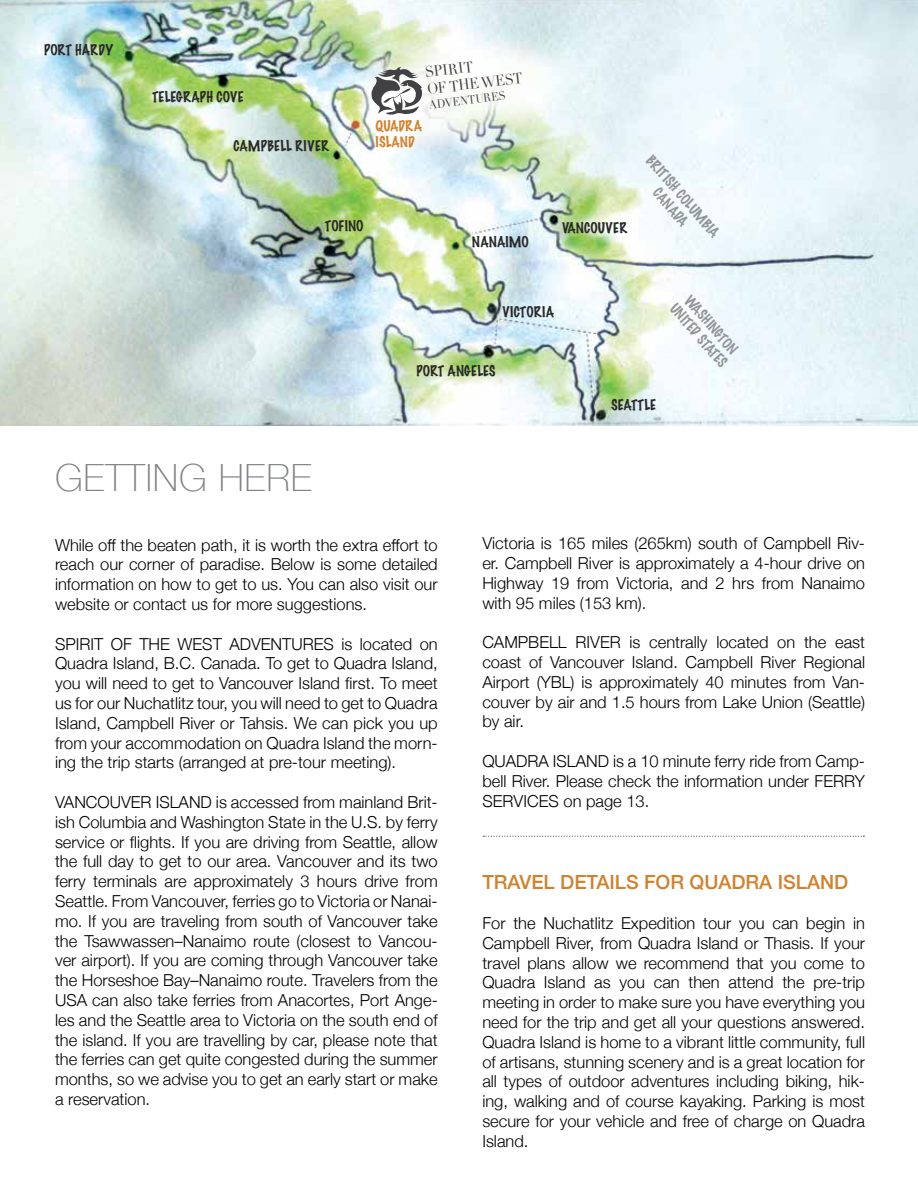
<style>
.page{position:relative;width:918px;height:1188px;background:#fff}
.page>*{position:absolute;margin:0;border:0;box-sizing:border-box;transform-origin:0 0}
.t1{font:100 37.5px "Helvetica Neue";letter-spacing:.02em;color:#808285}
.t2{font:500 19.5px "Helvetica Neue";color:#d0822c}
.t3{font:300 16.5px/19.8px "Helvetica Neue";color:#000;text-align:justify}
.t4{font:14.85px/17.1px "Didot";color:#414042;scale:.92 1}
.t5{font:100 13.5px "Marker Felt";color:#292829}
.t6{font:100 13.5px/16.2px "Marker Felt";color:#939598;text-align:center}
.t7{font:100 13.5px "Marker Felt";letter-spacing:.025em;color:#292829}
.t8{font:100 13.5px "Marker Felt";letter-spacing:.03em;color:#292829}
.t9{font:100 13.5px/16.2px "Marker Felt";color:#d0822c}
.t10{font:11.7px "Didot";color:#414042;scale:.92 1}
</style>
<div class="page">
<svg style="left:483px;top:836px;width:381px;height:1px"></svg>
<img style="left:0;top:0;width:918px;height:425px">
<svg style="left:370px;top:67px;width:53px;height:48px"></svg>
<p class="t5" style="left:44px;top:39px;width:70px">PORT HARDY</p>
<p class="t7" style="left:152px;top:86px;width:93px">TELEGRAPH COVE</p>
<p class="t8" style="left:233px;top:136px;width:97px">CAMPBELL RIVER</p>
<p class="t4" style="left:424px;top:64px;width:106px;rotate:-7deg">SPIRIT<br>OF THE WEST</p>
<p class="t10" style="left:428px;top:98px;width:85px;rotate:-7deg">ADVENTURES</p>
<p class="t9" style="left:376px;top:117px;width:48px">QUADRA<br>ISLAND</p>
<p class="t5" style="left:325px;top:215px;width:40px">TOFINO</p>
<p class="t5" style="left:472px;top:231px;width:58px">NANAIMO</p>
<p class="t5" style="left:562px;top:217px;width:67px">VANCOUVER</p>
<p class="t6" style="left:655px;top:152px;width:105px;rotate:49deg">BRITISH COLUMBIA<br>CANADA</p>
<p class="t7" style="left:502px;top:301px;width:53px">VICTORIA</p>
<p class="t5" style="left:416px;top:361px;width:81px">PORT ANGELES</p>
<p class="t5" style="left:611px;top:394px;width:46px">SEATTLE</p>
<p class="t6" style="left:691px;top:289px;width:81px;text-align:left;rotate:49deg">WASHINGTON<br>UNITED STATES</p>
<h1 class="t1" style="left:55px;top:449px;width:258px">GETTING HERE</h1>
<p class="t3" style="left:55px;top:534px;width:384px">While off the beaten path, it is worth the extra effort to reach our corner of paradise. Below is some detailed information on how to get to us. You can also visit our website or contact us for more suggestions.</p>
<p class="t3" style="left:55px;top:633px;width:384px">SPIRIT OF THE WEST ADVENTURES is located on Quadra Island, B.C. Canada. To get to Quadra Island, you will need to get to Vancouver Island first. To meet us for our Nuchatlitz tour, you will need to get to Quadra Island, Campbell River or Tahsis. We can pick you up from your accommodation on Quadra Island the morn&shy;ing the trip starts (arranged at pre-tour meeting).</p>
<p class="t3" style="left:55px;top:791px;width:384px">VANCOUVER ISLAND is accessed from mainland Brit&shy;ish Columbia and Washington State in the U.S. by ferry service or flights. If you are driving from Seattle, allow the full day to get to our area. Vancouver and its two ferry terminals are approximately 3 hours drive from Seattle. From Vancouver, ferries go to Victoria or Nanai&shy;mo. If you are traveling from south of Vancouver take the Tsawwassen–Nanaimo route (closest to Vancou&shy;ver airport). If you are coming through Vancouver take the Horseshoe Bay–Nanaimo route. Travelers from the USA can also take ferries from Anacortes, Port Ange&shy;les and the Seattle area to Victoria on the south end of the island. If you are travelling by car, please note that the ferries can get quite congested during the summer months, so we advise you to get an early start or make a reservation.</p>
<p class="t3" style="left:482px;top:532px;width:384px">Victoria is 165 miles (265km) south of Campbell Riv&shy;er. Campbell River is approximately a 4-hour drive on Highway 19 from Victoria, and 2 hrs from Nanaimo with 95 miles (153 km).</p>
<p class="t3" style="left:482px;top:631px;width:384px">CAMPBELL RIVER is centrally located on the east coast of Vancouver Island. Campbell River Regional Airport (YBL) is approximately 40 minutes from Van&shy;couver by air and 1.5 hours from Lake Union (Seattle) by air.</p>
<p class="t3" style="left:482px;top:750px;width:384px">QUADRA ISLAND is a 10 minute ferry ride from Camp&shy;bell River. Please check the information under FERRY SERVICES on page 13.</p>
<p class="t2" style="left:482px;top:867px;width:367px">TRAVEL DETAILS FOR QUADRA ISLAND</p>
<p class="t3" style="left:482px;top:912px;width:384px">For the Nuchatlitz Expedition tour you can begin in Campbell River, from Quadra Island or Thasis. If your travel plans allow we recommend that you come to Quadra Island as you can then attend the pre-trip meeting in order to make sure you have everything you need for the trip and get all your questions answered.<br>Quadra Island is home to a vibrant little community, full of artisans, stunning scenery and is a great location for all types of outdoor adventures including biking, hik&shy;ing, walking and of course kayaking. Parking is most secure for your vehicle and free of charge on Quadra Island.</p>
</div>
